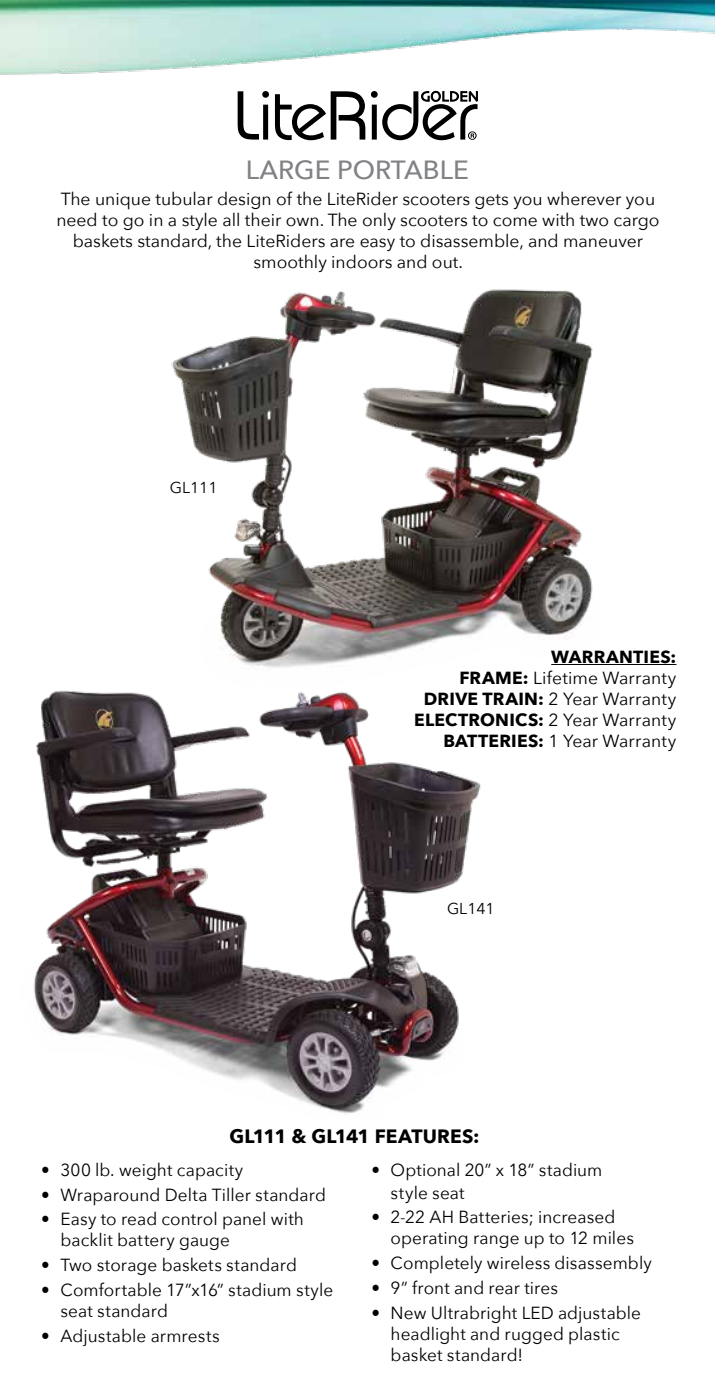
<style>
.page{position:relative;width:715px;height:1386px;background:#fff}
.page>*{position:absolute;margin:0;border:0;box-sizing:border-box;transform-origin:0 0}
.t1{font:500 26.25px "Avenir Next";color:#808285}
.t2{font:700 19.25px "Avenir Next";letter-spacing:.005em;color:#000}
.t3{font:17.5px/21px "Avenir Next";color:#000}
.t4{font:15.75px "Avenir Next";color:#000}
.s1{font-weight:700}
</style>
<div class="page">
<img style="left:0;top:0;width:714px;height:112px">
<img style="left:171px;top:289px;width:422px;height:379px">
<svg style="left:237px;top:91px;width:32px;height:49px"></svg>
<svg style="left:275px;top:91px;width:202px;height:49px"></svg>
<img style="left:33px;top:669px;width:448px;height:445px">
<hr style="left:551px;top:664px;width:125px;height:1px;background:#000">
<h1 class="t1" style="left:246px;top:147px;width:224px">LARGE PORTABLE</h1>
<p class="t3" style="left:56px;top:187px;width:604px;text-align:center">The unique tubular design of the LiteRider scooters gets you wherever you need to go in a style all their own. The only scooters to come with two cargo baskets standard, the LiteRiders are easy to disassemble, and maneuver smoothly indoors and out.</p>
<p class="t4" style="left:170px;top:475px;width:49px">GL111</p>
<p class="t3" style="left:414px;top:646px;width:263px;text-align:right"><span class="s1">WARRANTIES:<br>FRAME:</span> Lifetime Warranty<br><span class="s1">DRIVE TRAIN:</span> 2 Year Warranty<br><span class="s1">ELECTRONICS:</span> 2 Year Warranty<br><span class="s1">BATTERIES:</span> 1 Year Warranty</p>
<p class="t4" style="left:446px;top:895px;width:49px">GL141</p>
<p class="t2" style="left:229px;top:1119px;width:251px">GL111 &amp; GL141 FEATURES:</p>
<p class="t3" style="left:41px;top:1158px;width:203px">• 300 lb. weight capacity</p>
<p class="t3" style="left:41px;top:1183px;width:286px">• Wraparound Delta Tiller standard</p>
<p class="t3" style="left:60px;top:1208px;width:245px;text-indent:-19px">• Easy to read control panel with backlit battery gauge</p>
<p class="t3" style="left:41px;top:1254px;width:257px">• Two storage baskets standard</p>
<p class="t3" style="left:60px;top:1279px;width:274px;text-indent:-19px">• Comfortable 17”x16” stadium style seat standard</p>
<p class="t3" style="left:41px;top:1324px;width:180px">• Adjustable armrests</p>
<p class="t3" style="left:390px;top:1158px;width:213px;line-height:22.8px;text-indent:-19px">• Optional 20” x 18” stadium style seat</p>
<p class="t3" style="left:390px;top:1206px;width:245px;text-indent:-19px">• 2-22 AH Batteries; increased operating range up to 12 miles</p>
<p class="t3" style="left:371px;top:1252px;width:282px">• Completely wireless disassembly</p>
<p class="t3" style="left:371px;top:1277px;width:188px">• 9” front and rear tires</p>
<p class="t3" style="left:390px;top:1301px;width:252px;text-indent:-19px">• New Ultrabright LED adjustable headlight and rugged plastic basket standard!</p>
</div>
